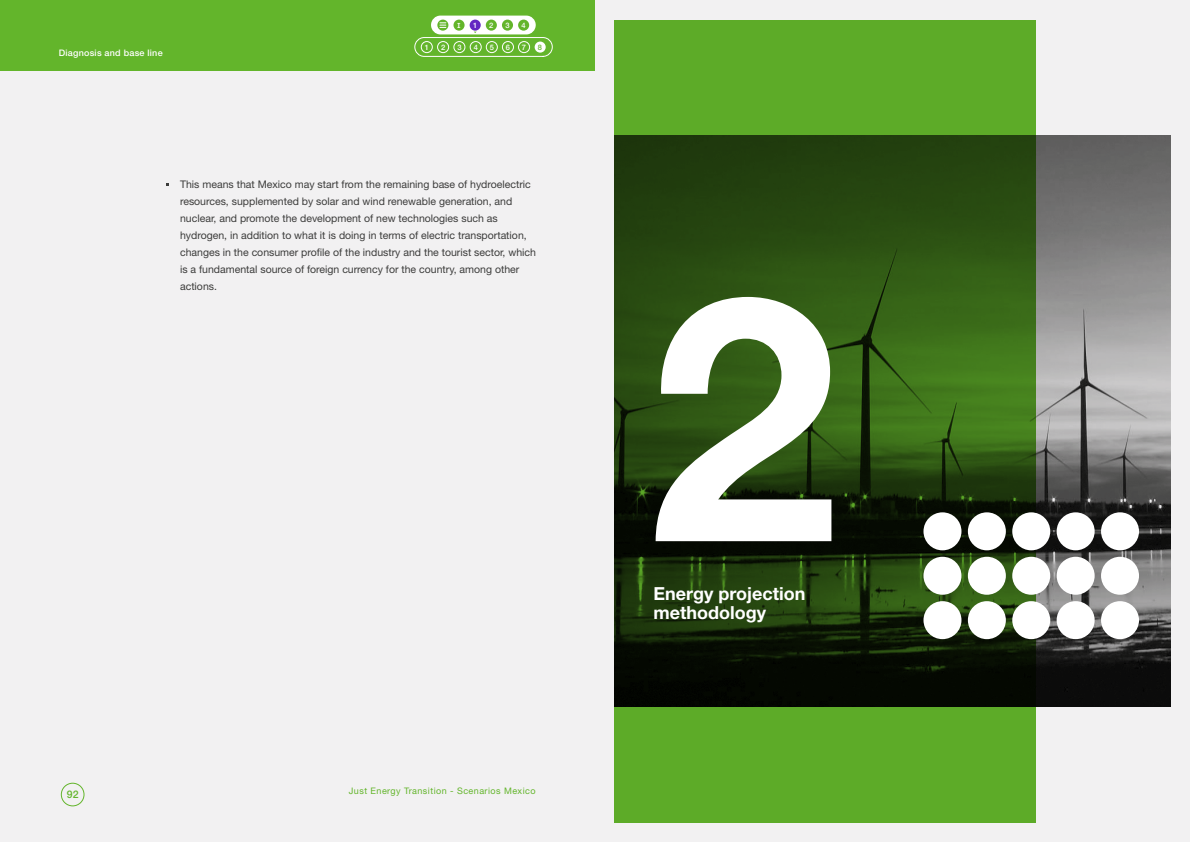
<style>
.page{position:relative;width:1191px;height:842px;background:#fff}
.page>*{position:absolute;margin:0;border:0;box-sizing:border-box;transform-origin:0 0}
.t1{font:700 342px "Helvetica Neue LT Std";color:#fff}
.t2{font:700 18px/19px "Helvetica Neue LT Std";color:#fff}
.t3{font:10.5px/17px "Helvetica Neue LT Std";color:#3c3c3b}
.t4{font:500 10.5px "Helvetica Neue LT Std";color:#63b52b}
.t5{font:9px "Helvetica Neue LT Std";letter-spacing:.05em;color:#63b52b}
.t6{font:500 9px "Helvetica Neue LT Pro";letter-spacing:.025em;color:#fff}
.t7{font:500 7.5px "Helvetica Neue LT Pro";color:#fff}
.t8{font:500 7.5px "Helvetica Neue LT Pro";color:#63b52b}
.t9{font:700 7px "Andika New Basic";color:#fff}
</style>
<div class="page">
<div style="left:0;top:0;width:595px;height:842px;background:#f2f1f2"></div>
<div style="left:0;top:0;width:595px;height:71px;background:#63b52b"></div>
<div style="left:61px;top:783px;width:23px;height:23px;border:1px solid #63b52b;border-radius:50%"></div>
<div style="left:431px;top:16px;width:105px;height:18px;background:#fff;border-radius:9px"></div>
<div style="left:469px;top:20px;width:12px;height:11px;background:#6326c2;border-radius:50%"></div>
<div style="left:518px;top:20px;width:11px;height:11px;background:#63b52b;border-radius:50%"></div>
<div style="left:502px;top:20px;width:11px;height:11px;background:#63b52b;border-radius:50%"></div>
<div style="left:486px;top:20px;width:11px;height:11px;background:#63b52b;border-radius:50%"></div>
<div style="left:453px;top:20px;width:11px;height:11px;background:#63b52b;border-radius:50%"></div>
<svg style="left:437px;top:20px;width:11px;height:11px"></svg>
<svg style="left:440px;top:23px;width:6px;height:5px"></svg>
<div style="left:595px;top:0;width:595px;height:842px;background:#f2f1f2"></div>
<div style="left:614px;top:20px;width:422px;height:802px;background:#5dab28"></div>
<img style="left:614px;top:135px;width:556px;height:572px">
<div style="left:923px;top:512px;width:38px;height:38px;background:#fff;border-radius:50%"></div>
<div style="left:968px;top:512px;width:37px;height:38px;background:#fff;border-radius:50%"></div>
<div style="left:1012px;top:512px;width:38px;height:38px;background:#fff;border-radius:50%"></div>
<div style="left:1056px;top:512px;width:38px;height:38px;background:#fff;border-radius:50%"></div>
<div style="left:1101px;top:512px;width:38px;height:38px;background:#fff;border-radius:50%"></div>
<div style="left:923px;top:557px;width:38px;height:38px;background:#fff;border-radius:50%"></div>
<div style="left:968px;top:557px;width:37px;height:38px;background:#fff;border-radius:50%"></div>
<div style="left:1012px;top:557px;width:38px;height:38px;background:#fff;border-radius:50%"></div>
<div style="left:1056px;top:557px;width:38px;height:38px;background:#fff;border-radius:50%"></div>
<div style="left:1101px;top:557px;width:38px;height:38px;background:#fff;border-radius:50%"></div>
<div style="left:923px;top:601px;width:38px;height:38px;background:#fff;border-radius:50%"></div>
<div style="left:968px;top:601px;width:37px;height:38px;background:#fff;border-radius:50%"></div>
<div style="left:1012px;top:601px;width:38px;height:38px;background:#fff;border-radius:50%"></div>
<div style="left:1056px;top:601px;width:38px;height:38px;background:#fff;border-radius:50%"></div>
<div style="left:1101px;top:601px;width:38px;height:38px;background:#fff;border-radius:50%"></div>
<div style="left:414px;top:37px;width:138px;height:20px;border:1px solid #fff;border-radius:9px"></div>
<div style="left:486px;top:41px;width:11px;height:12px;border:1px solid #fff;border-radius:50%"></div>
<div style="left:534px;top:42px;width:11px;height:11px;background:#fff;border-radius:50%"></div>
<div style="left:518px;top:41px;width:12px;height:12px;border:1px solid #fff;border-radius:50%"></div>
<div style="left:502px;top:41px;width:12px;height:12px;border:1px solid #fff;border-radius:50%"></div>
<div style="left:470px;top:41px;width:11px;height:12px;border:1px solid #fff;border-radius:50%"></div>
<div style="left:453px;top:41px;width:12px;height:12px;border:1px solid #fff;border-radius:50%"></div>
<div style="left:437px;top:41px;width:12px;height:12px;border:1px solid #fff;border-radius:50%"></div>
<div style="left:421px;top:41px;width:11px;height:12px;border:1px solid #fff;border-radius:50%"></div>
<p class="t6" style="left:59px;top:47px;width:105px">Diagnosis and base line</p>
<p class="t9" style="left:457px;top:19px;width:5px">I</p>
<p class="t7" style="left:473px;top:21px;width:6px">1</p>
<p class="t7" style="left:489px;top:21px;width:6px">2</p>
<p class="t7" style="left:505px;top:21px;width:6px">3</p>
<p class="t7" style="left:521px;top:21px;width:6px">4</p>
<p class="t7" style="left:425px;top:43px;width:6px">1</p>
<p class="t7" style="left:441px;top:43px;width:6px">2</p>
<p class="t7" style="left:457px;top:43px;width:6px">3</p>
<p class="t7" style="left:474px;top:43px;width:6px">4</p>
<p class="t7" style="left:490px;top:43px;width:6px">5</p>
<p class="t7" style="left:506px;top:43px;width:6px">6</p>
<p class="t7" style="left:522px;top:43px;width:6px">7</p>
<p class="t8" style="left:538px;top:43px;width:6px">8</p>
<p class="t3" style="left:180px;top:175px;width:357px">This means that Mexico may start from the remaining base of hydroelectric resources, supplemented by solar and wind renewable generation, and nuclear, and promote the development of new technologies such as hydrogen, in addition to what it is doing in terms of electric transportation, changes in the consumer profile of the industry and the tourist sector, which is a fundamental source of foreign currency for the country, among other actions.</p>
<p class="t4" style="left:67px;top:788px;width:13px">92</p>
<p class="t5" style="left:349px;top:786px;width:188px">Just Energy Transition - Scenarios Mexico</p>
<h1 class="t1" style="left:648px;top:208px;width:192px">2</h1>
<h2 class="t2" style="left:653px;top:584px;width:154px">Energy projection methodology</h2>
</div>
